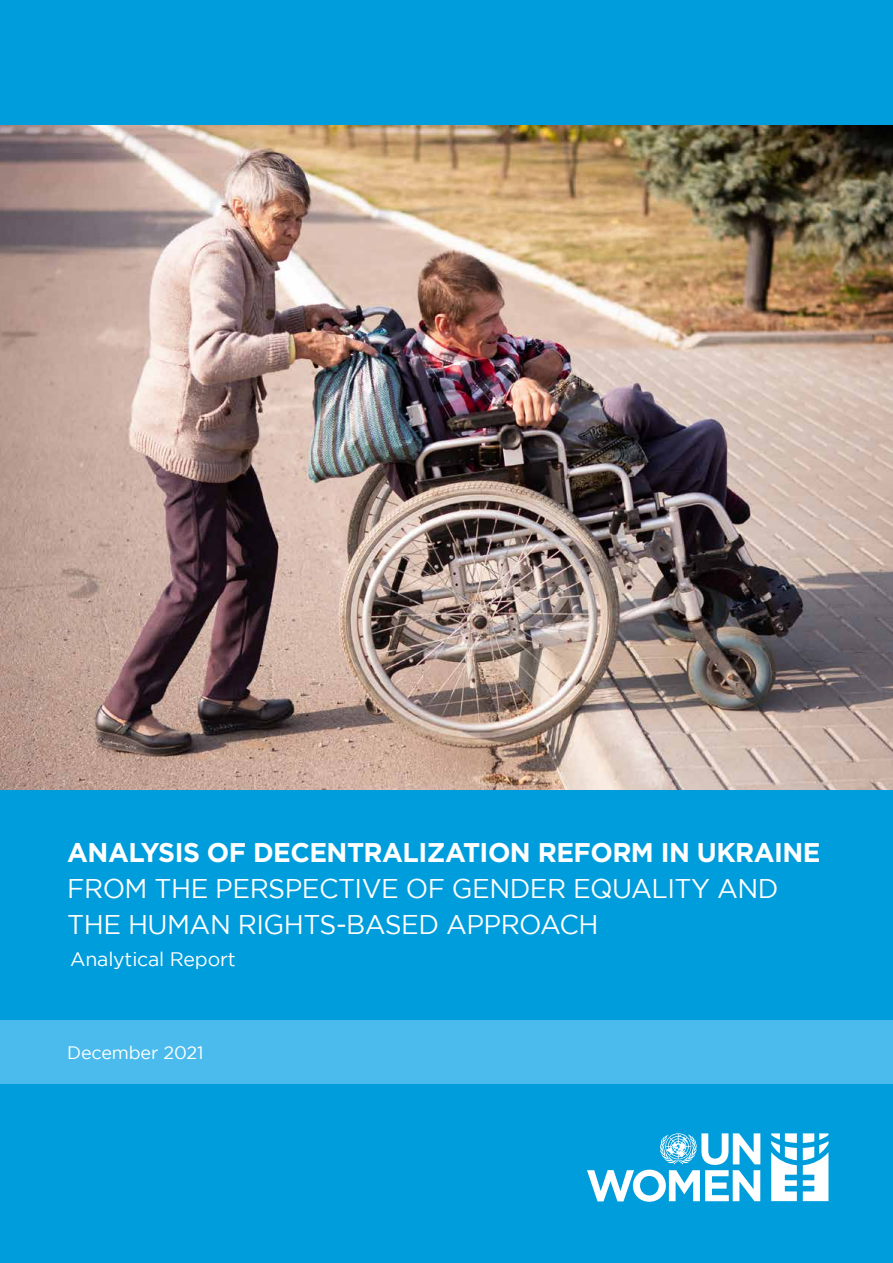
<style>
.page{position:relative;width:893px;height:1263px;background:#009ddc}
.page>*{position:absolute;margin:0;border:0;box-sizing:border-box;transform-origin:0 0}
.t1{font:27px/36px "Gotham";letter-spacing:-.02em;color:#fff}
.t2{font:700 27px "Gotham";letter-spacing:-.02em;color:#fff}
.t3{font:19.5px "Gotham";letter-spacing:-.01em;color:#fff}
.t4{font:18px "Gotham";letter-spacing:-.01em;color:#fff}
</style>
<div class="page">
<div style="left:0;top:1020px;width:893px;height:63px;background:#4abbec"></div>
<img style="left:0;top:126px;width:893px;height:664px">
<svg style="left:587px;top:1133px;width:173px;height:69px"></svg>
<svg style="left:771px;top:1133px;width:26px;height:68px"></svg>
<svg style="left:803px;top:1133px;width:25px;height:68px"></svg>
<p class="t2" style="left:67px;top:835px;width:755px">ANALYSIS OF DECENTRALIZATION REFORM IN UKRAINE</p>
<p class="t1" style="left:67px;top:870px;width:713px">FROM THE PERSPECTIVE OF GENDER EQUALITY AND<br>THE HUMAN RIGHTS-BASED APPROACH</p>
<p class="t3" style="left:70px;top:948px;width:167px">Analytical Report</p>
<p class="t4" style="left:67px;top:1042px;width:138px">December 2021</p>
</div>
